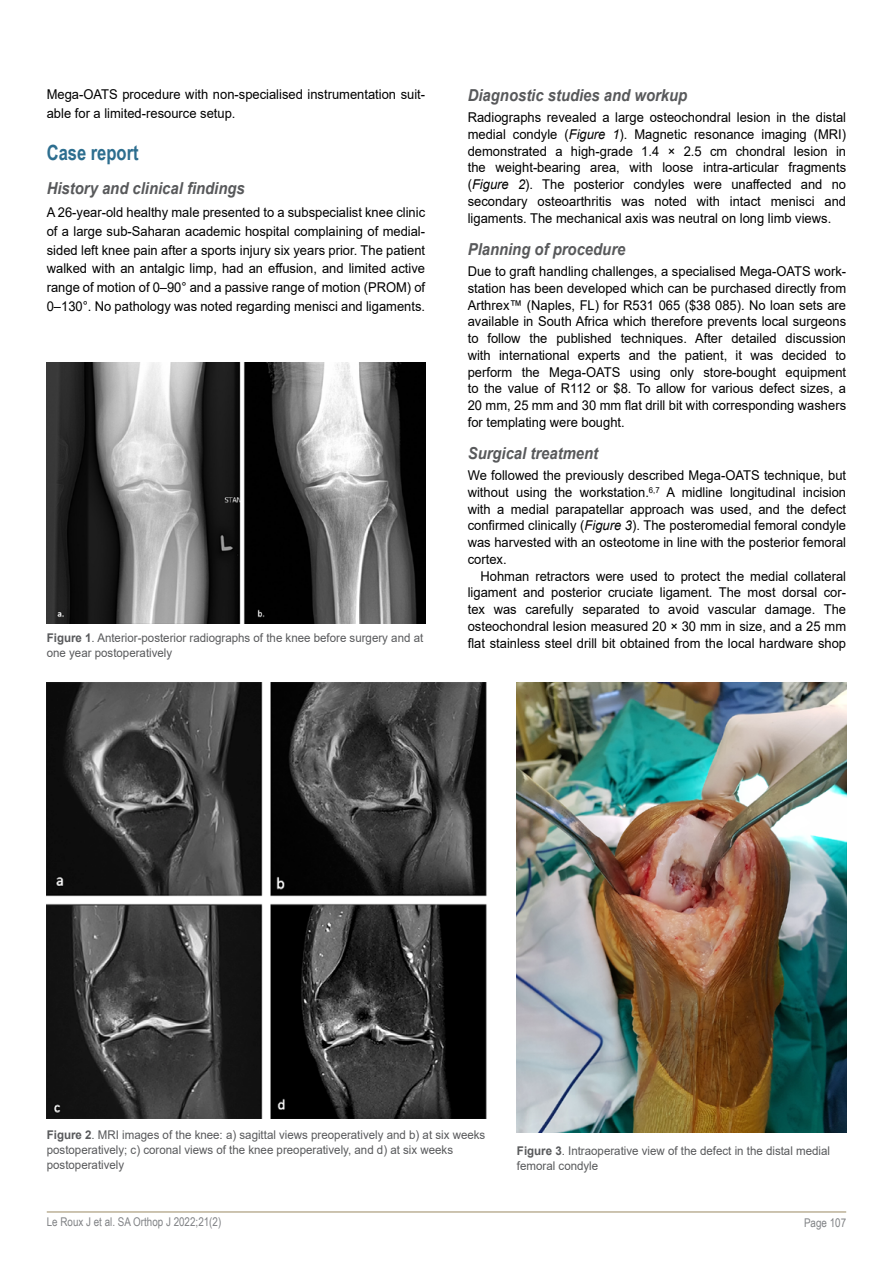
<style>
.page{position:relative;width:893px;height:1263px;background:#fff}
.page>*{position:absolute;margin:0;border:0;box-sizing:border-box;transform-origin:0 0}
.t1{font:700 21px "Arial Narrow";color:#2d6e8f;scale:.96 1}
.t2{font:italic 700 16.5px "Arial";color:#58595b;scale:.9 1}
.t3{font:13.5px/16.8px "Arial";color:#000;text-align:justify;scale:.96 1}
.t4{font:12px/15px "Arial";color:#58595b;scale:.96 1}
.t5{font:12px "Arial Narrow";color:#808285}
.s1{font-weight:700}
.s2{font-style:italic}
</style>
<div class="page">
<hr style="left:47px;top:1211px;width:799px;height:2px;background:#bcb197">
<img style="left:47px;top:362px;width:378px;height:262px">
<img style="left:47px;top:682px;width:440px;height:436px">
<img style="left:517px;top:682px;width:329px;height:450px">
<p class="t3" style="left:47px;top:85px;width:396px;line-height:18.8px">Mega-OATS procedure with non-specialised instrumentation suit&shy;able for a limited-resource setup.</p>
<h1 class="t1" style="left:47px;top:136px;width:97px">Case report</h1>
<p class="t2" style="left:47px;top:177px;width:222px">History and clinical findings</p>
<p class="t3" style="left:47px;top:203px;width:396px;line-height:18.8px">A 26-year-old healthy male presented to a subspecialist knee clinic of a large sub-Saharan academic hospital complaining of medial&shy;sided left knee pain after a sports injury six years prior. The patient walked with an antalgic limp, had an effusion, and limited active range of motion of 0–90° and a passive range of motion (PROM) of 0–130°. No pathology was noted regarding menisci and ligaments.</p>
<p class="t4" style="left:47px;top:630px;width:394px"><span class="s1">Figure 1</span>. Anterior-posterior radiographs of the knee before surgery and at one year postoperatively</p>
<p class="t2" style="left:468px;top:85px;width:245px">Diagnostic studies and workup</p>
<p class="t3" style="left:468px;top:109px;width:396px">Radiographs revealed a large osteochondral lesion in the distal medial condyle (<span class="s2">Figure 1</span>). Magnetic resonance imaging (MRI) demonstrated a high-grade 1.4 × 2.5 cm chondral lesion in the weight-bearing area, with loose intra-articular fragments (<span class="s2">Figure 2</span>). The posterior condyles were unaffected and no secondary osteoarthritis was noted with intact menisci and ligaments. The mechanical axis was neutral on long limb views.</p>
<p class="t2" style="left:468px;top:238px;width:177px">Planning of procedure</p>
<p class="t3" style="left:468px;top:263px;width:396px">Due to graft handling challenges, a specialised Mega-OATS work&shy;station has been developed which can be purchased directly from Arthrex™ (Naples, FL) for R531 065 ($38 085). No loan sets are available in South Africa which therefore prevents local surgeons to follow the published techniques. After detailed discussion with international experts and the patient, it was decided to perform the Mega-OATS using only store-bought equipment to the value of R112 or $8. To allow for various defect sizes, a 20 mm, 25 mm and 30 mm flat drill bit with corresponding washers for templating were bought.</p>
<p class="t2" style="left:468px;top:442px;width:146px">Surgical treatment</p>
<p class="t3" style="left:468px;top:467px;width:396px">We followed the previously described Mega-OATS technique, but without using the workstation.<sup>6,7</sup> A midline longitudinal incision with a medial parapatellar approach was used, and the defect confirmed clinically (<span class="s2">Figure 3</span>). The posteromedial femoral condyle was harvested with an osteotome in line with the posterior femoral cortex.</p>
<p class="t3" style="left:468px;top:567px;width:396px;text-indent:13px">Hohman retractors were used to protect the medial collateral ligament and posterior cruciate ligament. The most dorsal cor&shy;tex was carefully separated to avoid vascular damage. The osteochondral lesion measured 20 × 30 mm in size, and a 25 mm flat stainless steel drill bit obtained from the local hardware shop</p>
<p class="t4" style="left:47px;top:1127px;width:458px"><span class="s1">Figure 2</span>. MRI images of the knee: a) sagittal views preoperatively and b) at six weeks postoperatively; c) coronal views of the knee preoperatively, and d) at six weeks postoperatively</p>
<p class="t4" style="left:517px;top:1143px;width:328px"><span class="s1">Figure 3</span>. Intraoperative view of the defect in the distal medial femoral condyle</p>
<p class="t5" style="left:47px;top:1213px;width:176px">Le Roux J et al. SA Orthop J 2022;21(2)</p>
<p class="t5" style="left:804px;top:1214px;width:44px">Page 107</p>
</div>
